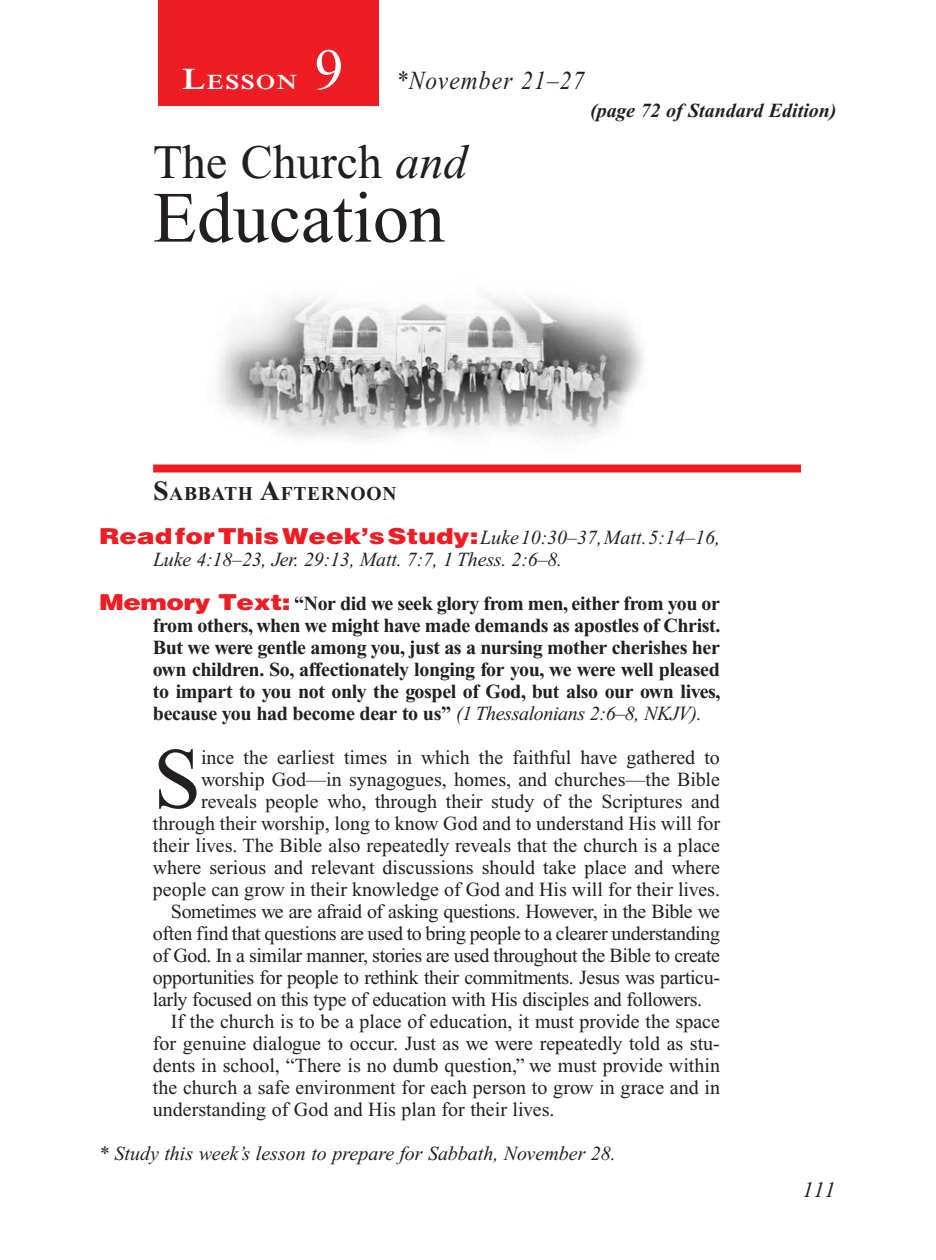
<style>
.page{position:relative;width:936px;height:1260px;background:#fff}
.page>*{position:absolute;margin:0;border:0;box-sizing:border-box;transform-origin:0 0}
.Body_Drop_Cap{font:86.4px "Times New Roman PS Std";color:#231f20}
.Lesson_Head_SA{font:72px "Times New Roman PS Std";color:#231f20}
.Lesson_Number{font:58px "Times New Roman PS Std";color:#fff}
.Lesson_Head_SA-2{font:48px "Times New Roman PS Std";color:#231f20}
.Lesson_Dates{font:italic 26px "Times New Roman PS Std";letter-spacing:.05em;color:#231f20;scale:.9 1}
.PageNumbers{font:italic 22px "Times New Roman PS Std";color:#231f20}
.Lesson_Start_Head{font:600 21px "Times NRMT Std";letter-spacing:.07em;color:#fff;scale:1.1 1}
.Body{font:20px/22px "Times New Roman PS Std";color:#231f20;text-align:justify}
.Body_Drop_Cap-2{font:20px/22px "Times New Roman PS Std";color:#231f20;text-align:right}
.Question{font:700 20px/22px "Times New Roman PS Std";letter-spacing:-.02em;color:#231f20;text-align:justify}
.Question-2{font:italic 20px/22px "Times New Roman PS Std";color:#231f20}
.Page_from_SE{font:italic 700 20px "Times New Roman PS Std";color:#231f20}
.Sabbath_Afternoon_He{font:700 19.6px "Times New Roman PS Std";letter-spacing:.035em;color:#231f20}
.s1{font-size:30px}
.s2{font-style:italic}
.s3{font-size:28px}
.s4{font-family:"Helvetica LT Std";font-weight:900;font-style:normal;font-size:22px;color:#ee1d23}
.s5{font-family:"Helvetica LT Std";font-weight:900;font-size:22px;color:#ee1d23}
.s6{font-weight:400;font-style:italic}
</style>
<div class="page">
<div style="left:158px;top:1px;width:221px;height:105px;background:#ee1d23"></div>
<div style="left:153px;top:465px;width:648px;height:8px;background:#ee1d23"></div>
<img style="left:216px;top:294px;width:427px;height:146px">
<p class="Lesson_Number" style="left:314px;top:38px;width:30px">9</p>
<p class="Lesson_Start_Head" style="left:182px;top:70px;width:106px"><span class="s1">L</span>ESSON</p>
<p class="Lesson_Dates" style="left:396px;top:66px;width:211px">*November 21–27</p>
<p class="Lesson_Head_SA-2" style="left:153px;top:135px;width:316px">The Church <span class="s2">and</span></p>
<p class="Lesson_Head_SA" style="left:153px;top:178px;width:293px">Education</p>
<p class="Page_from_SE" style="left:590px;top:100px;width:248px">(page 72 of Standard Edition)</p>
<p class="Sabbath_Afternoon_He" style="left:153px;top:482px;width:245px"><span class="s3">S</span>ABBATH <span class="s3">A</span>FTERNOON</p>
<p class="Question-2" style="left:153px;top:526px;width:568px;text-indent:-54px"><span class="s4">Read for This Week’s Study:</span> Luke 10:30–37, Matt. 5:14–16,<br>Luke 4:18–23, Jer. 29:13, Matt. 7:7, 1 Thess. 2:6–8.</p>
<p class="Question" style="left:153px;top:592px;width:569px;text-indent:-54px"><span class="s5">Memory Text:</span> “Nor did we seek glory from men, either from you or from others, when we might have made demands as apostles of Christ.<br>But we were gentle among you, just as a nursing mother cherishes her own children. So, affectionately longing for you, we were well pleased to impart to you not only the gospel of God, but also our own lives, because you had become dear to us” <span class="s6">(1 Thessalonians 2:6–8, NKJV).</span></p>
<p class="Body_Drop_Cap" style="left:153px;top:732px;width:50px">S</p>
<p class="Body_Drop_Cap-2" style="left:153px;top:746px;width:569px">ince the earliest times in which the faithful have gathered to worship God—in synagogues, homes, and churches—the Bible reveals people who, through their study of the Scriptures and through their worship, long to know God and to understand His will for their lives. The Bible also repeatedly reveals that the church is a place where serious and relevant discussions should take place and where people can grow in their knowledge of God and His will for their lives.</p>
<p class="Body" style="left:153px;top:900px;width:569px;text-indent:18px">Sometimes we are afraid of asking questions. However, in the Bible we often find that questions are used to bring people to a clearer understanding of God. In a similar manner, stories are used throughout the Bible to create opportunities for people to rethink their commitments. Jesus was particu&shy;larly focused on this type of education with His disciples and followers.</p>
<p class="Body" style="left:153px;top:1010px;width:569px;text-indent:18px">If the church is to be a place of education, it must provide the space for genuine dialogue to occur. Just as we were repeatedly told as stu&shy;dents in school, “There is no dumb question,” we must provide within the church a safe environment for each person to grow in grace and in understanding of God and His plan for their lives.</p>
<p class="Question-2" style="left:99px;top:1142px;width:518px">* Study this week’s lesson to prepare for Sabbath, November 28.</p>
<p class="PageNumbers" style="left:802px;top:1178px;width:34px">111</p>
</div>
